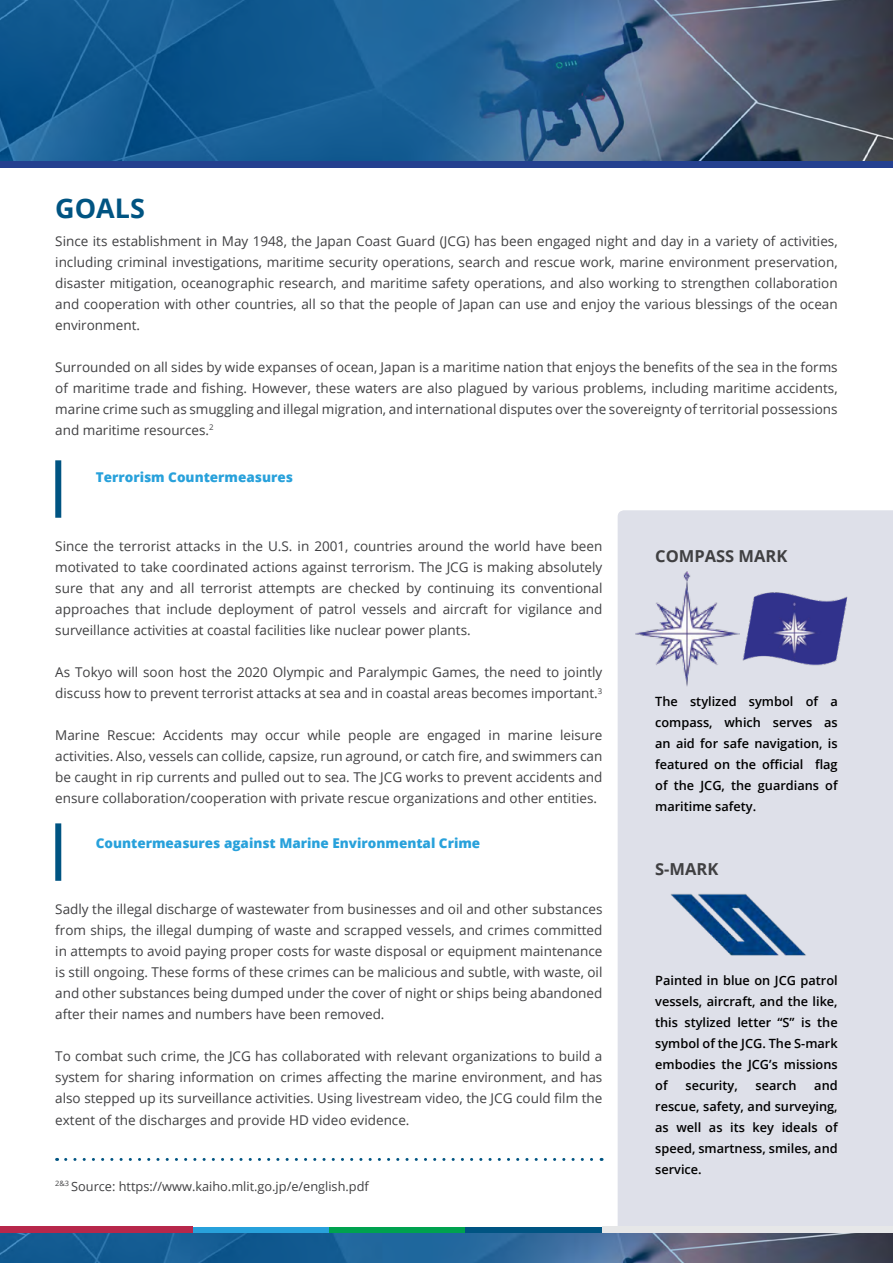
<style>
.page{position:relative;width:893px;height:1263px;background:#fff}
.page>*{position:absolute;margin:0;border:0;box-sizing:border-box;transform-origin:0 0}
.t1{font:700 27px "Open Sans";color:#005482}
.t2{font:700 16.5px "Open Sans";color:#404042}
.t3{font:13.5px/21px "Open Sans";color:#404042;text-align:justify}
.t4{font:800 13.5px "Open Sans";color:#28a1db}
.t5{font:600 12.75px/21px "Open Sans";color:#000;text-align:justify}
.t6{font:12.75px "Open Sans";color:#404042}
</style>
<div class="page">
<img style="left:0;top:1233px;width:893px;height:30px">
<img style="left:0;top:0;width:893px;height:162px">
<div style="left:0;top:162px;width:893px;height:6px;background:#24408f"></div>
<div style="left:618px;top:510px;width:275px;height:717px;background:#dee0e9"></div>
<div style="left:465px;top:1227px;width:138px;height:6px;background:#005482"></div>
<div style="left:328px;top:1227px;width:137px;height:6px;background:#00a24f"></div>
<div style="left:192px;top:1227px;width:137px;height:6px;background:#28a1db"></div>
<div style="left:603px;top:1227px;width:290px;height:6px;background:#e6e7e8"></div>
<div style="left:0;top:1227px;width:193px;height:6px;background:#b7274b"></div>
<div style="left:55px;top:460px;width:6px;height:58px;background:#005482"></div>
<div style="left:55px;top:823px;width:6px;height:58px;background:#005482"></div>
<img style="left:739px;top:588px;width:113px;height:83px">
<img style="left:668px;top:891px;width:143px;height:67px">
<svg style="left:66px;top:1158px;width:536px;height:3px"></svg>
<img style="left:635px;top:571px;width:104px;height:115px">
<h1 class="t1" style="left:55px;top:189px;width:91px">GOALS</h1>
<p class="t3" style="left:55px;top:230px;width:784px">Since its establishment in May 1948, the Japan Coast Guard (JCG) has been engaged night and day in a variety of activities, including criminal investigations, maritime security operations, search and rescue work, marine environment preservation, disaster mitigation, oceanographic research, and maritime safety operations, and also working to strengthen collaboration and cooperation with other countries, all so that the people of Japan can use and enjoy the various blessings of the ocean environment.</p>
<p class="t3" style="left:55px;top:356px;width:784px">Surrounded on all sides by wide expanses of ocean, Japan is a maritime nation that enjoys the benefits of the sea in the forms of maritime trade and fishing. However, these waters are also plagued by various problems, including maritime accidents, marine crime such as smuggling and illegal migration, and international disputes over the sovereignty of territorial possessions and maritime resources.<sup>2</sup></p>
<p class="t4" style="left:96px;top:467px;width:199px">Terrorism Countermeasures</p>
<p class="t3" style="left:55px;top:536px;width:549px">Since the terrorist attacks in the U.S. in 2001, countries around the world have been motivated to take coordinated actions against terrorism. The JCG is making absolutely sure that any and all terrorist attempts are checked by continuing its conventional approaches that include deployment of patrol vessels and aircraft for vigilance and surveillance activities at coastal facilities like nuclear power plants.</p>
<p class="t3" style="left:55px;top:662px;width:549px">As Tokyo will soon host the 2020 Olympic and Paralympic Games, the need to jointly discuss how to prevent terrorist attacks at sea and in coastal areas becomes important.<sup>3</sup></p>
<p class="t3" style="left:55px;top:725px;width:549px">Marine Rescue: Accidents may occur while people are engaged in marine leisure activities. Also, vessels can collide, capsize, run aground, or catch fire, and swimmers can be caught in rip currents and pulled out to sea. The JCG works to prevent accidents and ensure collaboration/cooperation with private rescue organizations and other entities.</p>
<p class="t4" style="left:96px;top:833px;width:386px">Countermeasures against Marine Environmental Crime</p>
<p class="t3" style="left:55px;top:899px;width:549px">Sadly the illegal discharge of wastewater from businesses and oil and other substances from ships, the illegal dumping of waste and scrapped vessels, and crimes committed in attempts to avoid paying proper costs for waste disposal or equipment maintenance is still ongoing. These forms of these crimes can be malicious and subtle, with waste, oil and other substances being dumped under the cover of night or ships being abandoned after their names and numbers have been removed.</p>
<p class="t3" style="left:55px;top:1046px;width:549px">To combat such crime, the JCG has collaborated with relevant organizations to build a system for sharing information on crimes affecting the marine environment, and has also stepped up its surveillance activities. Using livestream video, the JCG could film the extent of the discharges and provide HD video evidence.</p>
<p class="t6" style="left:55px;top:1177px;width:315px"><sup>2&amp;3</sup> Source: https://www.kaiho.mlit.go.jp/e/english.pdf</p>
<p class="t2" style="left:655px;top:544px;width:134px">COMPASS MARK</p>
<p class="t5" style="left:655px;top:690px;width:184px">The stylized symbol of a compass, which serves as an aid for safe navigation, is featured on the official flag of the JCG, the guardians of maritime safety.</p>
<p class="t2" style="left:655px;top:858px;width:65px">S-MARK</p>
<p class="t5" style="left:655px;top:969px;width:184px">Painted in blue on JCG patrol vessels, aircraft, and the like, this stylized letter “S” is the symbol of the JCG. The S-mark embodies the JCG’s missions of</p>
<p class="t5" style="left:655px;top:1074px;width:184px;text-indent:159px">and rescue, safety, and surveying, as well as its key ideals of speed, smartness, smiles, and service.</p>
<p class="t5" style="left:685px;top:1074px;width:54px">security,</p>
<p class="t5" style="left:756px;top:1074px;width:42px">search</p>
</div>
